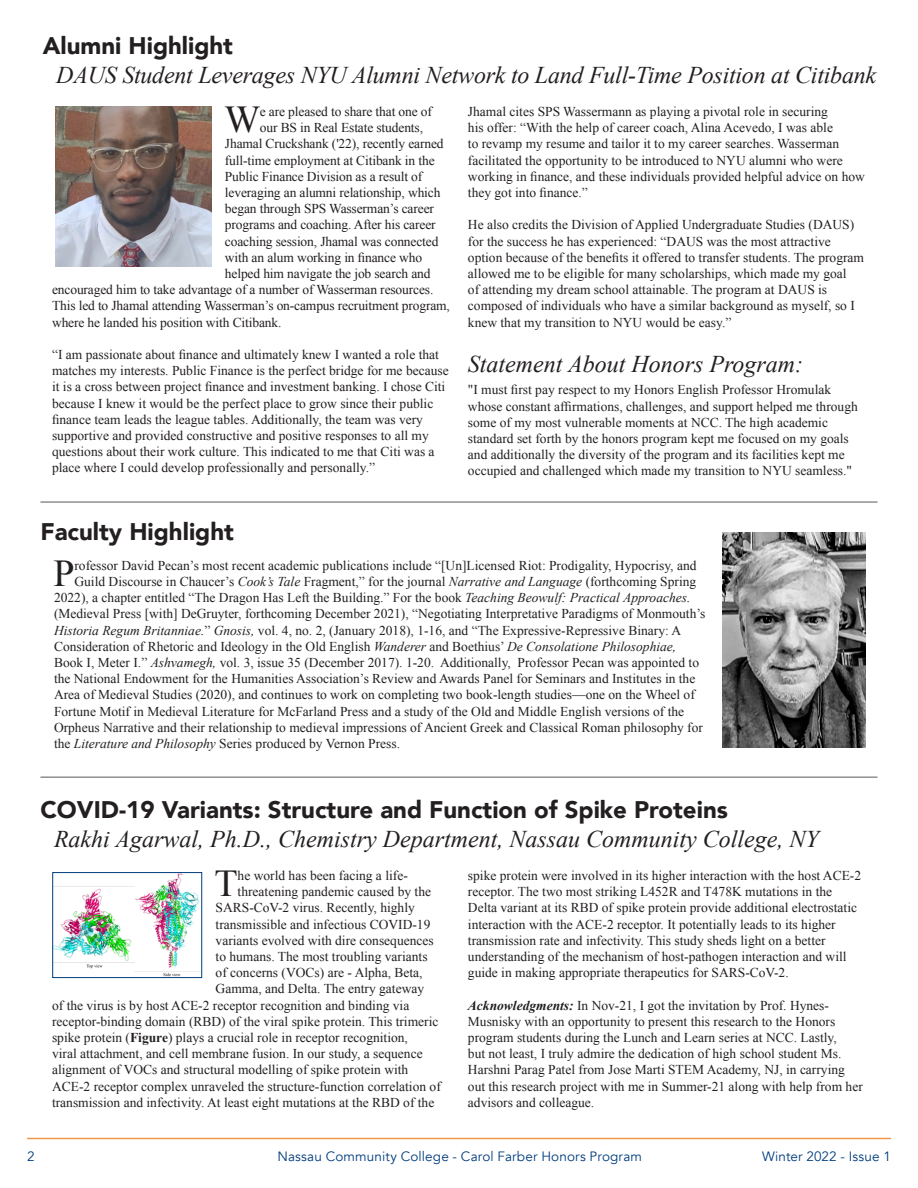
<style>
.page{position:relative;width:918px;height:1188px;background:#fff}
.page>*{position:absolute;margin:0;border:0;box-sizing:border-box;transform-origin:0 0}
.t1{font:37.95px "Times New Roman";color:#231f20}
.t2{font:italic 24px "Times New Roman";color:#231f20}
.t3{font:900 24px "Avenir";color:#231f20}
.t4{font:13.5px/16.2px "Times New Roman";color:#231f20}
.t5{font:13.5px "Avenir";letter-spacing:.01em;color:#013d7d}
.s1{font-style:italic}
.s2{font-weight:700}
.s3{font-weight:700;font-style:italic}
</style>
<div class="page">
<hr style="left:40px;top:502px;width:838px;height:1px;background:#57585a">
<hr style="left:40px;top:777px;width:838px;height:1px;background:#57585a">
<hr style="left:27px;top:1138px;width:864px;height:1px;background:#f29648">
<img style="left:722px;top:532px;width:144px;height:216px">
<img style="left:54px;top:874px;width:146px;height:102px">
<div style="left:52px;top:872px;width:150px;height:106px;border:1px solid #013d7d"></div>
<img style="left:56px;top:107px;width:155px;height:159px">
<p class="t3" style="left:43px;top:25px;width:192px">Alumni Highlight</p>
<p class="t2" style="left:56px;top:58px;width:821px">DAUS Student Leverages NYU Alumni Network to Land Full-Time Position at Citibank</p>
<p class="t1" style="left:224px;top:94px;width:37px">W</p>
<p class="t4" style="left:260px;top:103px;width:174px">e are pleased to share that one of</p>
<p class="t4" style="left:260px;top:119px;width:165px">our BS in Real Estate students,</p>
<p class="t4" style="left:225px;top:136px;width:220px">Jhamal Cruckshank ('22), recently earned</p>
<p class="t4" style="left:225px;top:152px;width:211px">full-time employment at Citibank in the</p>
<p class="t4" style="left:225px;top:168px;width:199px">Public Finance Division as a result of</p>
<p class="t4" style="left:225px;top:184px;width:217px">leveraging an alumni relationship, which</p>
<p class="t4" style="left:225px;top:200px;width:211px">began through SPS Wasserman’s career</p>
<p class="t4" style="left:225px;top:217px;width:212px">programs and coaching. After his career</p>
<p class="t4" style="left:225px;top:233px;width:215px">coaching session, Jhamal was connected</p>
<p class="t4" style="left:225px;top:249px;width:199px">with an alum working in finance who</p>
<p class="t4" style="left:225px;top:265px;width:207px">helped him navigate the job search and</p>
<p class="t4" style="left:52px;top:281px;width:383px">encouraged him to take advantage of a number of Wasserman resources.</p>
<p class="t4" style="left:52px;top:298px;width:399px">This led to Jhamal attending Wasserman’s on-campus recruitment program,</p>
<p class="t4" style="left:52px;top:314px;width:231px">where he landed his position with Citibank.</p>
<p class="t4" style="left:52px;top:346px;width:398px">“I am passionate about finance and ultimately knew I wanted a role that matches my interests. Public Finance is the perfect bridge for me because it is a cross between project finance and investment banking. I chose Citi because I knew it would be the perfect place to grow since their public finance team leads the league tables. Additionally, the team was very supportive and provided constructive and positive responses to all my questions about their work culture. This indicated to me that Citi was a place where I could develop professionally and personally.”</p>
<p class="t4" style="left:468px;top:103px;width:399px">Jhamal cites SPS Wassermann as playing a pivotal role in securing<br>his offer: “With the help of career coach, Alina Acevedo, I was able<br>to revamp my resume and tailor it to my career searches. Wasserman facilitated the opportunity to be introduced to NYU alumni who were working in finance, and these individuals provided helpful advice on how they got into finance.”</p>
<p class="t4" style="left:468px;top:217px;width:398px">He also credits the Division of Applied Undergraduate Studies (DAUS) for the success he has experienced: “DAUS was the most attractive option because of the benefits it offered to transfer students. The program allowed me to be eligible for many scholarships, which made my goal<br>of attending my dream school attainable. The program at DAUS is composed of individuals who have a similar background as myself, so I knew that my transition to NYU would be easy.”</p>
<p class="t2" style="left:468px;top:347px;width:337px">Statement About Honors Program:</p>
<p class="t4" style="left:468px;top:382px;width:391px">"I must first pay respect to my Honors English Professor Hromulak whose constant affirmations, challenges, and support helped me through some of my most vulnerable moments at NCC. The high academic standard set forth by the honors program kept me focused on my goals and additionally the diversity of the program and its facilities kept me occupied and challenged which made my transition to NYU seamless."</p>
<p class="t3" style="left:40px;top:511px;width:195px">Faculty Highlight</p>
<p class="t1" style="left:53px;top:548px;width:23px">P</p>
<p class="t4" style="left:74px;top:557px;width:624px">rofessor David Pecan’s most recent academic publications include “[Un]Licensed Riot: Prodigality, Hypocrisy, and</p>
<p class="t4" style="left:74px;top:573px;width:623px">Guild Discourse in Chaucer’s <span class="s1">Cook’s Tale</span> Fragment,” for the journal <span class="s1">Narrative and Language</span> (forthcoming Spring</p>
<p class="t4" style="left:54px;top:589px;width:638px">2022), a chapter entitled “The Dragon Has Left the Building.” For the book <span class="s1">Teaching Beowulf: Practical Approaches.</span></p>
<p class="t4" style="left:54px;top:606px;width:653px">(Medieval Press [with] DeGruyter, forthcoming December 2021), “Negotiating Interpretative Paradigms of Monmouth’s</p>
<p class="t4" style="left:54px;top:622px;width:629px"><span class="s1">Historia Regum Britanniae.</span>” <span class="s1">Gnosis,</span> vol. 4, no. 2, (January 2018), 1-16, and “The Expressive-Repressive Binary: A</p>
<p class="t4" style="left:54px;top:638px;width:624px">Consideration of Rhetoric and Ideology in the Old English <span class="s1">Wanderer</span> and Boethius’ <span class="s1">De Consolatione Philosophiae,</span></p>
<p class="t4" style="left:54px;top:654px;width:647px">Book I, Meter I.” <span class="s1">Ashvamegh,</span> vol. 3, issue 35 (December 2017). 1-20. Additionally, Professor Pecan was appointed to</p>
<p class="t4" style="left:54px;top:670px;width:643px">the National Endowment for the Humanities Association’s Review and Awards Panel for Seminars and Institutes in the</p>
<p class="t4" style="left:54px;top:687px;width:642px">Area of Medieval Studies (2020), and continues to work on completing two book-length studies—one on the Wheel of</p>
<p class="t4" style="left:54px;top:703px;width:632px">Fortune Motif in Medieval Literature for McFarland Press and a study of the Old and Middle English versions of the</p>
<p class="t4" style="left:54px;top:719px;width:650px">Orpheus Narrative and their relationship to medieval impressions of Ancient Greek and Classical Roman philosophy for</p>
<p class="t4" style="left:54px;top:735px;width:348px">the <span class="s1">Literature and Philosophy</span> Series produced by Vernon Press.</p>
<p class="t3" style="left:40px;top:789px;width:689px">COVID-19 Variants: Structure and Function of Spike Proteins</p>
<p class="t2" style="left:54px;top:822px;width:766px">Rakhi Agarwal, Ph.D., Chemistry Department, Nassau Community College, NY</p>
<p class="t1" style="left:214px;top:858px;width:25px">T</p>
<p class="t4" style="left:238px;top:867px;width:172px">he world has been facing a life-</p>
<p class="t4" style="left:238px;top:883px;width:195px">threatening pandemic caused by the</p>
<p class="t4" style="left:216px;top:900px;width:201px">SARS-CoV-2 virus. Recently, highly</p>
<p class="t4" style="left:216px;top:916px;width:216px">transmissible and infectious COVID-19</p>
<p class="t4" style="left:216px;top:932px;width:220px">variants evolved with dire consequences</p>
<p class="t4" style="left:216px;top:948px;width:213px">to humans. The most troubling variants</p>
<p class="t4" style="left:216px;top:964px;width:208px">of concerns (VOCs) are - Alpha, Beta,</p>
<p class="t4" style="left:216px;top:981px;width:210px">Gamma, and Delta. The entry gateway</p>
<p class="t4" style="left:52px;top:997px;width:359px">of the virus is by host ACE-2 receptor recognition and binding via</p>
<p class="t4" style="left:52px;top:1013px;width:388px">receptor-binding domain (RBD) of the viral spike protein. This trimeric</p>
<p class="t4" style="left:52px;top:1029px;width:357px">spike protein (<span class="s2">Figure</span>) plays a crucial role in receptor recognition,</p>
<p class="t4" style="left:52px;top:1045px;width:372px">viral attachment, and cell membrane fusion. In our study, a sequence</p>
<p class="t4" style="left:52px;top:1062px;width:358px">alignment of VOCs and structural modelling of spike protein with</p>
<p class="t4" style="left:52px;top:1078px;width:390px">ACE-2 receptor complex unraveled the structure-function correlation of</p>
<p class="t4" style="left:52px;top:1094px;width:384px">transmission and infectivity. At least eight mutations at the RBD of the</p>
<p class="t4" style="left:468px;top:867px;width:395px">spike protein were involved in its higher interaction with the host ACE-2 receptor. The two most striking L452R and T478K mutations in the Delta variant at its RBD of spike protein provide additional electrostatic interaction with the ACE-2 receptor. It potentially leads to its higher transmission rate and infectivity. This study sheds light on a better understanding of the mechanism of host-pathogen interaction and will guide in making appropriate therapeutics for SARS-CoV-2.</p>
<p class="t4" style="left:468px;top:997px;width:396px"><span class="s3">Acknowledgments:</span> In Nov-21, I got the invitation by Prof. Hynes-Musnisky with an opportunity to present this research to the Honors program students during the Lunch and Learn series at NCC. Lastly,<br>but not least, I truly admire the dedication of high school student Ms.<br>Harshni Parag Patel from Jose Marti STEM Academy, NJ, in carrying out this research project with me in Summer-21 along with help from her advisors and colleague.</p>
<p class="t5" style="left:27px;top:1148px;width:9px">2</p>
<p class="t5" style="left:277px;top:1148px;width:366px">Nassau Community College - Carol Farber Honors Program</p>
<p class="t5" style="left:762px;top:1148px;width:130px">Winter 2022 - Issue 1</p>
</div>
